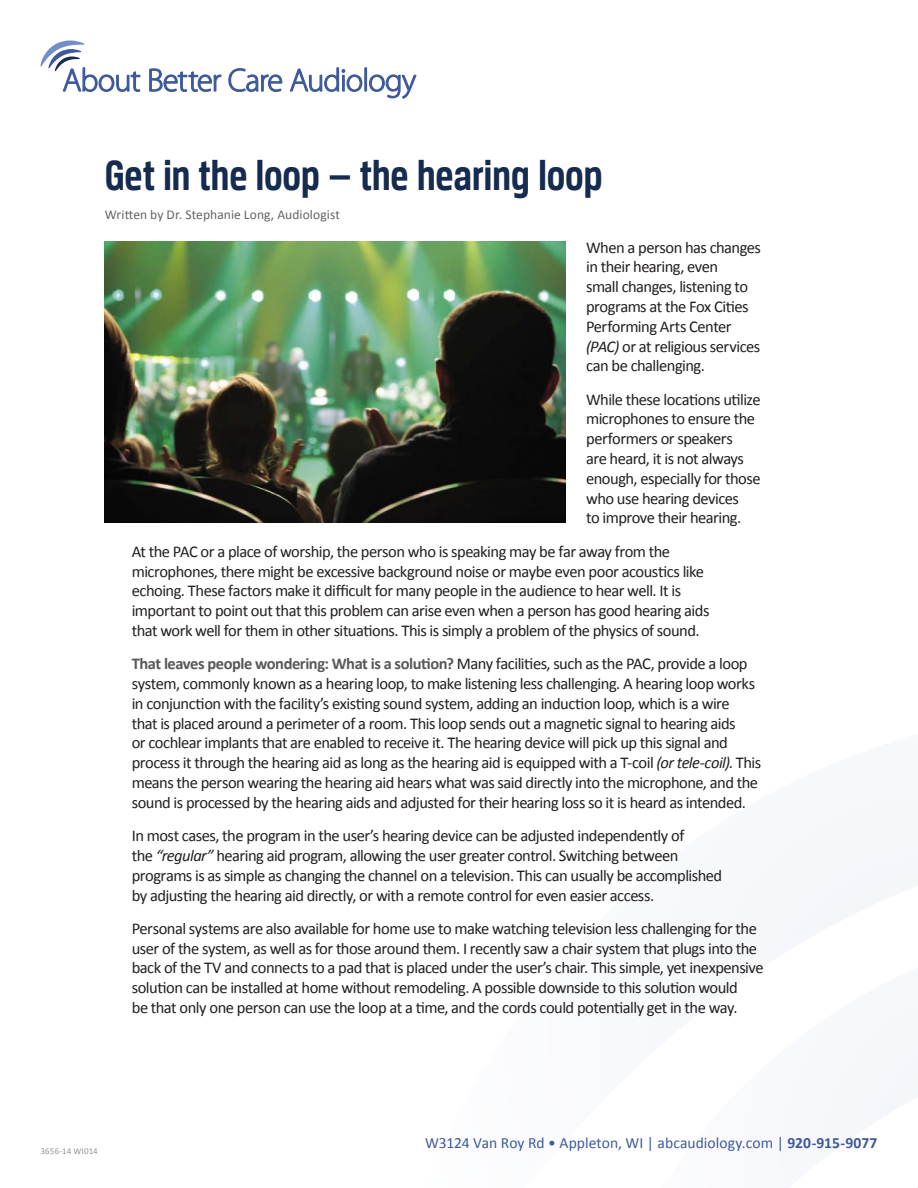
<style>
.page{position:relative;width:918px;height:1188px;background:#fff}
.page>*{position:absolute;margin:0;border:0;box-sizing:border-box;transform-origin:0 0}
.t1{font:700 45px "Breuer Condensed";letter-spacing:-.01em;color:#162b50}
.t2{font:16.5px/19.8px "Calibri";letter-spacing:-.03em;color:#231f20}
.t3{font:15.6px "Calibri";color:#3f5999}
.t4{font:13.5px "Calibri";letter-spacing:.005em;color:#636366}
.t5{font:9px "Calibri";letter-spacing:.02em;color:#939598}
.s1{font-style:italic}
.s2{font-weight:700;color:#57585a}
.s3{font-weight:700}
</style>
<div class="page">
<svg style="left:795px;top:866px;width:123px;height:322px"></svg>
<svg style="left:149px;top:68px;width:73px;height:24px"></svg>
<svg style="left:228px;top:68px;width:55px;height:24px"></svg>
<svg style="left:290px;top:67px;width:127px;height:32px"></svg>
<svg style="left:40px;top:40px;width:101px;height:52px"></svg>
<img style="left:105px;top:242px;width:461px;height:281px">
<p class="t1" style="left:105px;top:150px;width:500px">Get in the loop — the hearing loop</p>
<p class="t4" style="left:105px;top:206px;width:237px">Written by Dr. Stephanie Long, Audiologist</p>
<p class="t2" style="left:586px;top:237px;width:176px">When a person has changes in their hearing, even<br>small changes, listening to programs at the Fox Cities<br>Performing Arts Center <span class="s1">(PAC)</span> or at religious services can be challenging.</p>
<p class="t2" style="left:586px;top:389px;width:176px">While these locations utilize microphones to ensure the performers or speakers<br>are heard, it is not always enough, especially for those who use hearing devices<br>to improve their hearing.</p>
<p class="t2" style="left:132px;top:541px;width:579px">At the PAC or a place of worship, the person who is speaking may be far away from the microphones, there might be excessive background noise or maybe even poor acoustics like echoing. These factors make it difficult for many people in the audience to hear well. It is important to point out that this problem can arise even when a person has good hearing aids that work well for them in other situations. This is simply a problem of the physics of sound.</p>
<p class="t2" style="left:132px;top:654px;width:631px"><span class="s2">That leaves people wondering: What is a solution?</span> Many facilities, such as the PAC, provide a loop system, commonly known as a hearing loop, to make listening less challenging. A hearing loop works in conjunction with the facility’s existing sound system, adding an induction loop, which is a wire<br>that is placed around a perimeter of a room. This loop sends out a magnetic signal to hearing aids<br>or cochlear implants that are enabled to receive it. The hearing device will pick up this signal and process it through the hearing aid as long as the hearing aid is equipped with a T-coil <span class="s1">(or tele-coil)</span>. This means the person wearing the hearing aid hears what was said directly into the microphone, and the sound is processed by the hearing aids and adjusted for their hearing loss so it is heard as intended.</p>
<p class="t2" style="left:132px;top:826px;width:592px">In most cases, the program in the user’s hearing device can be adjusted independently of<br>the <span class="s1">“regular”</span> hearing aid program, allowing the user greater control. Switching between programs is as simple as changing the channel on a television. This can usually be accomplished by adjusting the hearing aid directly, or with a remote control for even easier access.</p>
<p class="t2" style="left:132px;top:918px;width:633px">Personal systems are also available for home use to make watching television less challenging for the user of the system, as well as for those around them. I recently saw a chair system that plugs into the back of the TV and connects to a pad that is placed under the user’s chair. This simple, yet inexpensive solution can be installed at home without remodeling. A possible downside to this solution would<br>be that only one person can use the loop at a time, and the cords could potentially get in the way.</p>
<p class="t5" style="left:40px;top:1146px;width:59px">3656-14 WI014</p>
<p class="t3" style="left:425px;top:1132px;width:454px">W3124 Van Roy Rd • Appleton, WI | abcaudiology.com | <span class="s3">920-915-9077</span></p>
</div>
